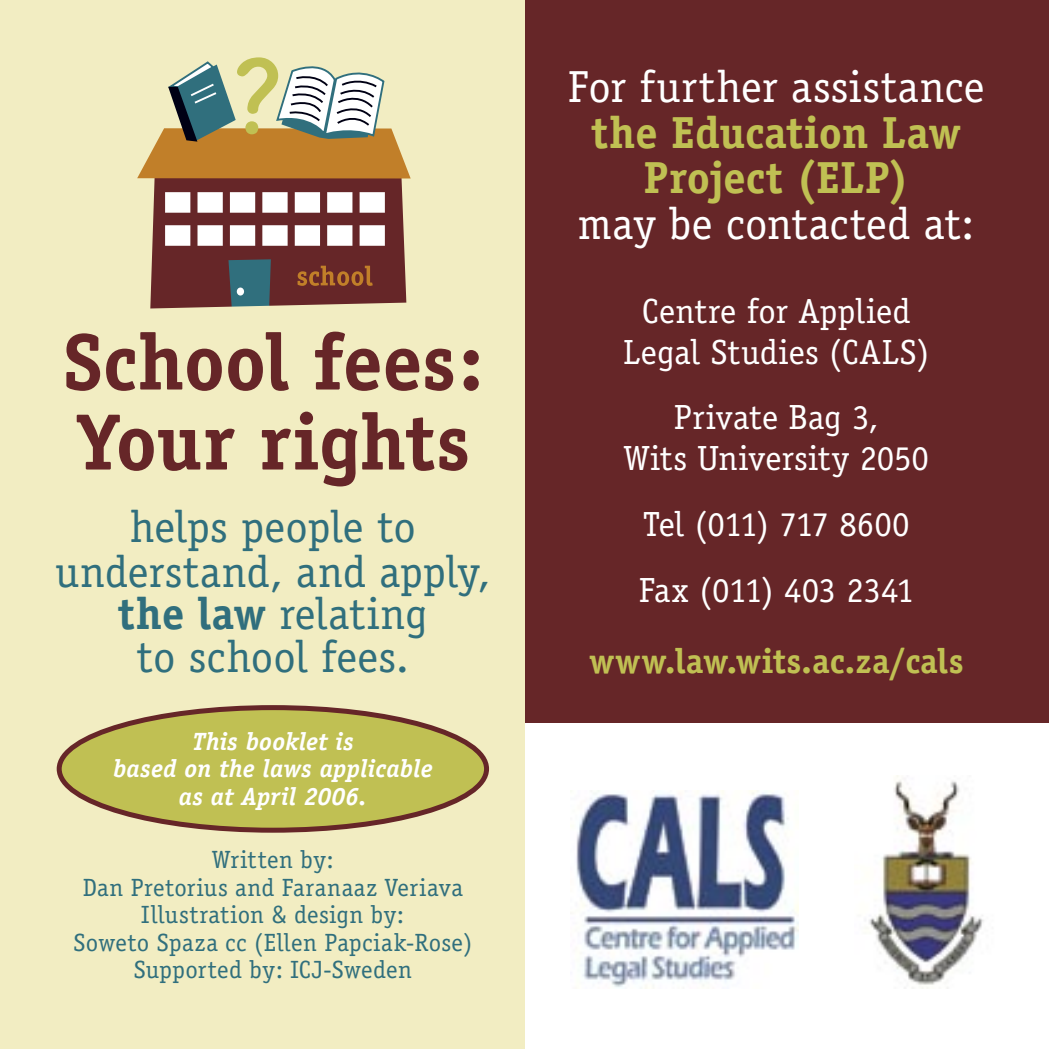
<style>
.page{position:relative;width:1049px;height:1049px;background:#fff}
.page>*{position:absolute;margin:0;border:0;box-sizing:border-box;transform-origin:0 0}
.t1{font:700 80px "Officina Serif";letter-spacing:-.005em;color:#662628}
.t2{font:45px "Officina Serif";letter-spacing:-.005em;color:#306f7d}
.t3{font:45px "Officina Serif";letter-spacing:.005em;color:#fff}
.t4{font:700 45px/45.8px "Officina Serif";color:#c0c053;text-align:center}
.t5{font:35px/40.8px "Officina Serif";color:#fff;text-align:center}
.t6{font:700 35px "Officina Serif";letter-spacing:.01em;color:#c0c053}
.t7{font:25px "Officina Serif";letter-spacing:.015em;color:#306f7d}
.t8{font:italic 700 25px "Officina Serif";letter-spacing:.005em;color:#fff}
.s1{font-weight:700}
</style>
<div class="page">
<div style="left:0;top:0;width:1049px;height:723px;background:#662628"></div>
<div style="left:0;top:0;width:524px;height:1049px;background:#f2edc2"></div>
<div style="left:59px;top:707px;width:427px;height:123px;background:#c0c053;border-radius:50%"></div>
<div style="left:57px;top:705px;width:432px;height:128px;border:5px solid #662628;border-radius:50%"></div>
<img style="left:576px;top:790px;width:222px;height:198px">
<img style="left:866px;top:775px;width:118px;height:213px">
<svg style="left:137px;top:57px;width:274px;height:252px"></svg>
<p class="t1" style="left:63px;top:312px;width:422px">School fees:</p>
<p class="t1" style="left:76px;top:392px;width:396px">Your rights</p>
<p class="t2" style="left:130px;top:500px;width:288px">helps people to</p>
<p class="t2" style="left:55px;top:545px;width:437px">understand, and apply,</p>
<p class="t2" style="left:118px;top:587px;width:311px"><span class="s1">the law</span> relating</p>
<p class="t2" style="left:137px;top:630px;width:274px">to school fees.</p>
<p class="t8" style="left:192px;top:726px;width:163px">This booklet is</p>
<p class="t8" style="left:113px;top:754px;width:321px">based on the laws applicable</p>
<p class="t8" style="left:179px;top:781px;width:190px">as at April 2006.</p>
<p class="t7" style="left:212px;top:845px;width:124px">Written by:</p>
<p class="t7" style="left:83px;top:872px;width:382px">Dan Pretorius and Faranaaz Veriava</p>
<p class="t7" style="left:141px;top:900px;width:264px">Illustration &amp; design by:</p>
<p class="t7" style="left:73px;top:927px;width:400px">Soweto Spaza cc (Ellen Papciak-Rose)</p>
<p class="t7" style="left:134px;top:955px;width:280px">Supported by: ICJ-Sweden</p>
<p class="t3" style="left:568px;top:60px;width:418px">For further assistance</p>
<p class="t4" style="left:591px;top:109px;width:371px">the Education Law<br>Project (ELP)</p>
<p class="t3" style="left:578px;top:198px;width:398px">may be contacted at:</p>
<p class="t5" style="left:623px;top:291px;width:308px">Centre for Applied<br>Legal Studies (CALS)</p>
<p class="t5" style="left:624px;top:397px;width:307px">Private Bag 3,<br>Wits University 2050</p>
<p class="t5" style="left:643px;top:504px;width:268px">Tel (011) 717 8600</p>
<p class="t5" style="left:639px;top:569px;width:277px">Fax (011) 403 2341</p>
<p class="t6" style="left:589px;top:639px;width:376px">www.law.wits.ac.za/cals</p>
</div>
